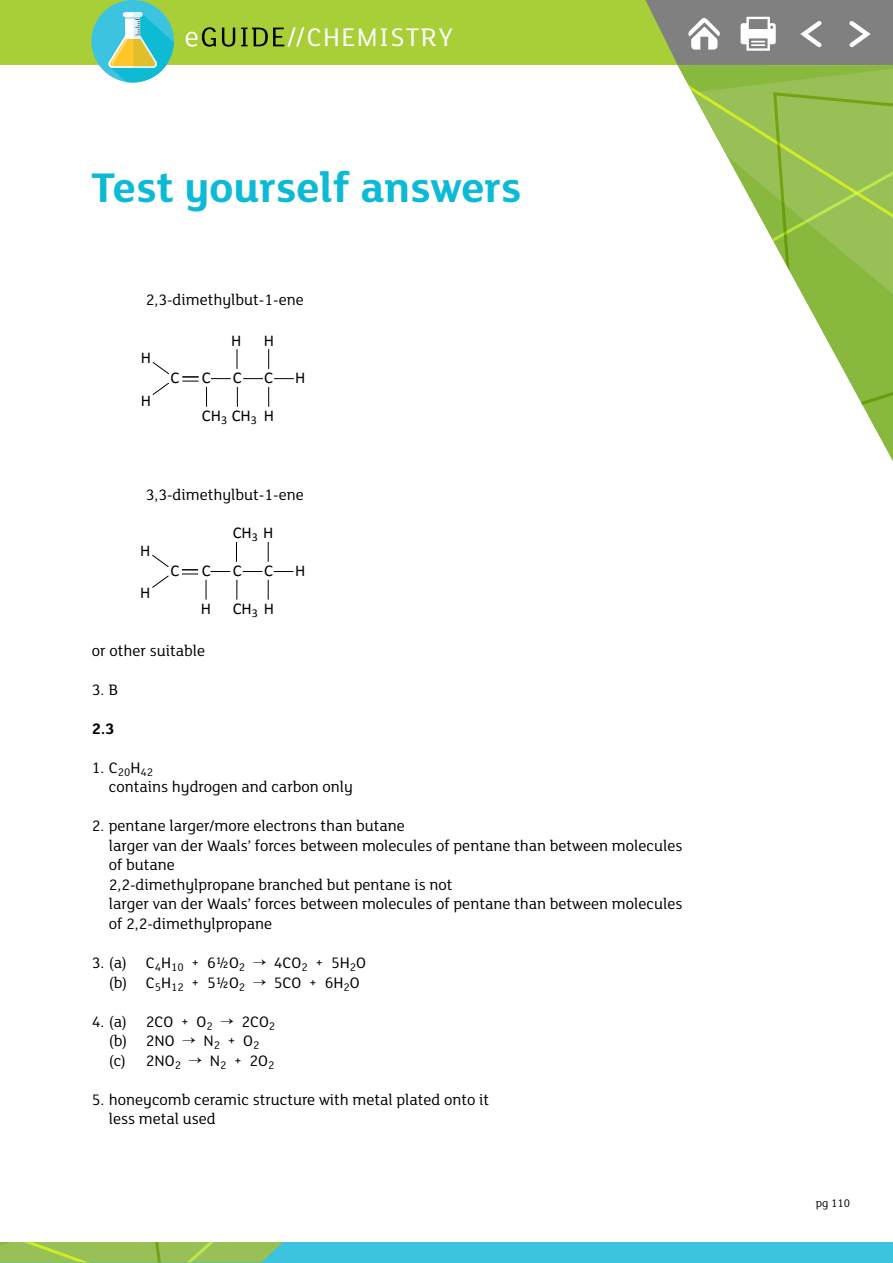
<style>
.page{position:relative;width:893px;height:1263px;background:#fff}
.page>*{position:absolute;margin:0;border:0;box-sizing:border-box;transform-origin:0 0}
.t1{font:700 45px "FS Lola";color:#0dbad6}
.t2{font:27.75px "FS Lola";letter-spacing:.05em;color:#fff}
.Body{font:16.5px/19.5px "FS Lola";color:#000}
.Tabs{font:16.5px "Calibri";color:#000}
.Body-2{font:700 16.5px "FS Lola";color:#000}
.t3{font:12px "FS Lola";color:#000}
</style>
<div class="page">
<div style="left:0;top:0;width:893px;height:65px;background:#a9cf38"></div>
<svg style="left:186px;top:27px;width:30px;height:20px"></svg>
<svg style="left:222px;top:28px;width:13px;height:19px"></svg>
<svg style="left:241px;top:27px;width:63px;height:20px"></svg>
<div style="left:0;top:1242px;width:893px;height:21px;background:#3cc3de"></div>
<svg style="left:645px;top:0;width:248px;height:65px;background:#8f9286"></svg>
<svg style="left:678px;top:65px;width:215px;height:389px"></svg>
<svg style="left:771px;top:91px;width:122px;height:336px"></svg>
<svg style="left:0;top:1242px;width:283px;height:20px;background:#96c158"></svg>
<div style="left:91px;top:0;width:83px;height:82px;background:#3cc3df;border-radius:50%"></div>
<svg style="left:107px;top:12px;width:67px;height:70px"></svg>
<svg style="left:211px;top:378px;width:20px;height:1px"></svg>
<svg style="left:243px;top:378px;width:20px;height:1px"></svg>
<svg style="left:274px;top:378px;width:20px;height:1px"></svg>
<svg style="left:237px;top:349px;width:1px;height:20px"></svg>
<svg style="left:268px;top:349px;width:1px;height:20px"></svg>
<svg style="left:237px;top:387px;width:1px;height:20px"></svg>
<svg style="left:268px;top:387px;width:1px;height:20px"></svg>
<svg style="left:206px;top:387px;width:1px;height:20px"></svg>
<svg style="left:182px;top:376px;width:17px;height:6px"></svg>
<svg style="left:152px;top:362px;width:17px;height:13px"></svg>
<svg style="left:152px;top:382px;width:17px;height:13px"></svg>
<svg style="left:210px;top:571px;width:20px;height:1px"></svg>
<svg style="left:243px;top:571px;width:19px;height:1px"></svg>
<svg style="left:274px;top:571px;width:19px;height:1px"></svg>
<svg style="left:236px;top:542px;width:1px;height:20px"></svg>
<svg style="left:268px;top:542px;width:1px;height:20px"></svg>
<svg style="left:236px;top:580px;width:1px;height:20px"></svg>
<svg style="left:268px;top:580px;width:1px;height:20px"></svg>
<svg style="left:206px;top:580px;width:1px;height:20px"></svg>
<svg style="left:182px;top:569px;width:16px;height:6px"></svg>
<svg style="left:152px;top:554px;width:17px;height:13px"></svg>
<svg style="left:152px;top:575px;width:17px;height:13px"></svg>
<h2 class="t2" style="left:307px;top:19px;width:148px">CHEMISTRY</h2>
<h1 class="t1" style="left:91px;top:157px;width:432px">Test yourself answers</h1>
<p class="Body" style="left:146px;top:289px;width:159px">2,3-dimethylbut-1-ene</p>
<p class="Tabs" style="left:141px;top:347px;width:12px">H</p>
<p class="Tabs" style="left:141px;top:390px;width:12px">H</p>
<p class="Tabs" style="left:231px;top:330px;width:12px">H</p>
<p class="Tabs" style="left:264px;top:330px;width:12px">H</p>
<p class="Tabs" style="left:171px;top:367px;width:10px">C</p>
<p class="Tabs" style="left:202px;top:367px;width:10px">C</p>
<p class="Tabs" style="left:233px;top:367px;width:10px">C</p>
<p class="Tabs" style="left:264px;top:367px;width:10px">C</p>
<p class="Tabs" style="left:295px;top:367px;width:12px">H</p>
<p class="Tabs" style="left:202px;top:405px;width:74px">CH<sub>3</sub> CH<sub>3</sub> H</p>
<p class="Body" style="left:146px;top:484px;width:159px">3,3-dimethylbut-1-ene</p>
<p class="Tabs" style="left:140px;top:540px;width:12px">H</p>
<p class="Tabs" style="left:140px;top:582px;width:12px">H</p>
<p class="Tabs" style="left:233px;top:522px;width:42px">CH<sub>3</sub> H</p>
<p class="Tabs" style="left:171px;top:560px;width:10px">C</p>
<p class="Tabs" style="left:202px;top:560px;width:10px">C</p>
<p class="Tabs" style="left:233px;top:560px;width:10px">C</p>
<p class="Tabs" style="left:264px;top:560px;width:10px">C</p>
<p class="Tabs" style="left:295px;top:560px;width:12px">H</p>
<p class="Tabs" style="left:201px;top:598px;width:12px">H</p>
<p class="Tabs" style="left:233px;top:598px;width:43px">CH<sub>3</sub> H</p>
<p class="Body" style="left:92px;top:640px;width:115px">or other suitable</p>
<p class="Body" style="left:92px;top:679px;width:28px">3. B</p>
<p class="Body-2" style="left:92px;top:717px;width:24px">2.3</p>
<p class="Body" style="left:92px;top:757px;width:63px">1. C<sub>20</sub>H<sub>42</sub></p>
<p class="Body" style="left:109px;top:777px;width:246px">contains hydrogen and carbon only</p>
<p class="Body" style="left:92px;top:816px;width:315px">2. pentane larger/more electrons than butane</p>
<p class="Body" style="left:109px;top:835px;width:575px">larger van der Waals’ forces between molecules of pentane than between molecules of butane</p>
<p class="Body" style="left:109px;top:874px;width:345px">2,2-dimethylpropane branched but pentane is not</p>
<p class="Body" style="left:109px;top:894px;width:575px">larger van der Waals’ forces between molecules of pentane than between molecules of 2,2-dimethylpropane</p>
<p class="Body" style="left:92px;top:952px;width:276px">3. (a) C<sub>4</sub>H<sub>10</sub> + 6½O<sub>2</sub> → 4CO<sub>2</sub> + 5H<sub>2</sub>O</p>
<p class="Body" style="left:109px;top:972px;width:252px">(b) C<sub>5</sub>H<sub>12</sub> + 5½O<sub>2</sub> → 5CO + 6H<sub>2</sub>O</p>
<p class="Body" style="left:92px;top:1011px;width:185px">4. (a) 2CO + O<sub>2</sub> → 2CO<sub>2</sub></p>
<p class="Body" style="left:109px;top:1030px;width:152px">(b) 2NO → N<sub>2</sub> + O<sub>2</sub></p>
<p class="Body" style="left:109px;top:1050px;width:167px">(c) 2NO<sub>2</sub> → N<sub>2</sub> + 2O<sub>2</sub></p>
<p class="Body" style="left:92px;top:1089px;width:399px">5. honeycomb ceramic structure with metal plated onto it</p>
<p class="Body" style="left:109px;top:1108px;width:108px">less metal used</p>
<p class="t3" style="left:816px;top:1195px;width:36px">pg 110</p>
</div>
